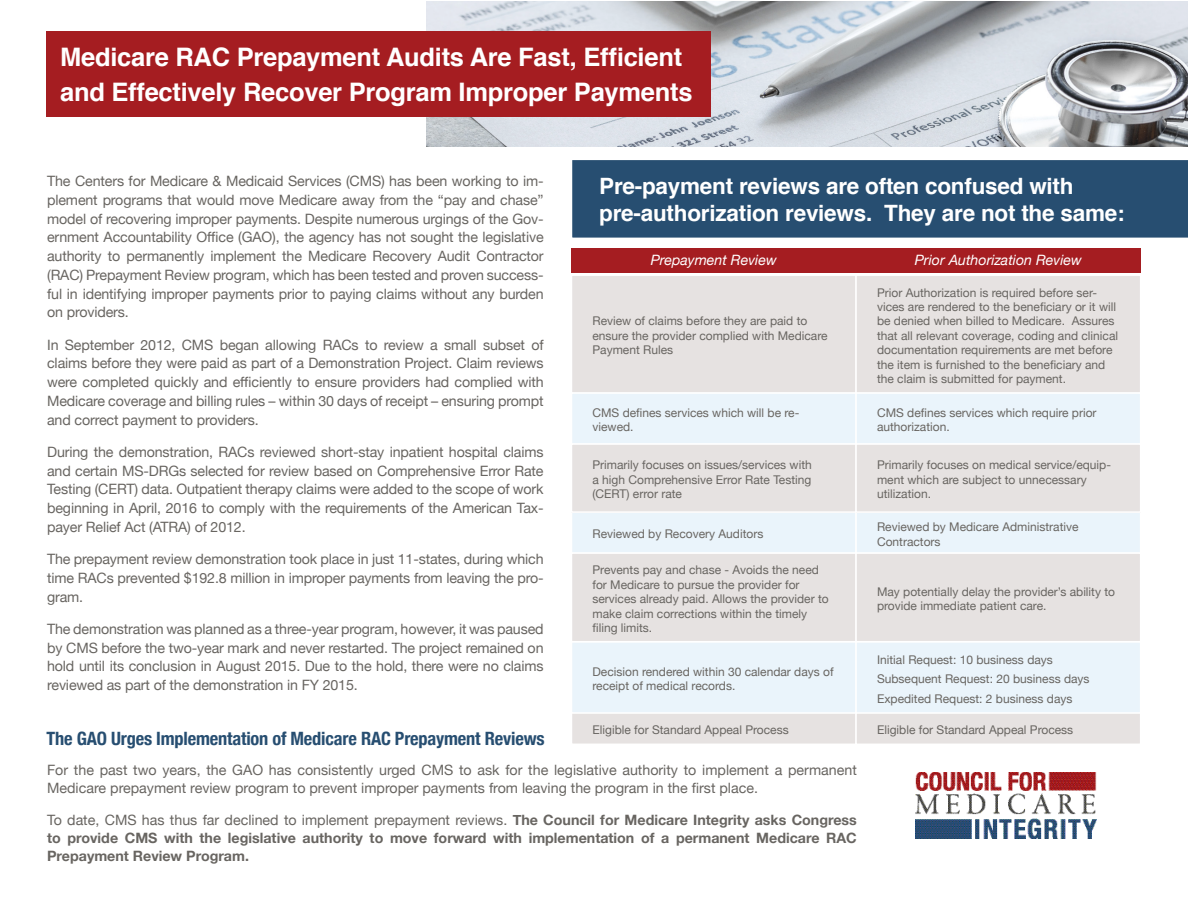
<style>
.page{position:relative;width:1188px;height:918px;background:#fff}
.page>*{position:absolute;margin:0;border:0;box-sizing:border-box;transform-origin:0 0}
.t1{font:700 25.5px/34.5px "Helvetica";letter-spacing:-.01em;color:#fff}
.t2{font:700 22.5px/27px "Helvetica";letter-spacing:-.01em;color:#fff}
.Body{font:700 condensed 18.3px "Helvetica Neue";letter-spacing:-.01em;color:#274e71}
.Body-2{font:14.25px/18.8px "Helvetica Neue";letter-spacing:-.01em;color:#686561;text-align:justify}
.Body-3{font:700 14.25px/18px "Helvetica Neue";color:#686561;text-align:justify}
.Chart_sub{font:italic 14.25px "Helvetica Neue";color:#fff}
.Chart_Items{font:12px/14.4px "Helvetica Neue";color:#686561}
.s1{font-weight:400}
</style>
<div class="page">
<img style="left:427px;top:1px;width:761px;height:146px">
<div style="left:47px;top:31px;width:664px;height:86px;background:#a51d21"></div>
<div style="left:572px;top:160px;width:616px;height:78px;background:#274e71"></div>
<img style="left:915px;top:772px;width:181px;height:66px">
<div style="left:571px;top:248px;width:285px;height:25px;background:#a51d21"></div>
<div style="left:571px;top:275px;width:285px;height:118px;background:#e6e2e1"></div>
<div style="left:571px;top:274px;width:286px;height:120px;border:2px solid #fff"></div>
<div style="left:571px;top:393px;width:285px;height:51px;background:#eaf4fb"></div>
<div style="left:571px;top:392px;width:286px;height:53px;border:2px solid #fff"></div>
<div style="left:571px;top:712px;width:285px;height:32px;background:#e6e2e1"></div>
<div style="left:571px;top:712px;width:286px;height:33px;border:2px solid #fff"></div>
<div style="left:571px;top:512px;width:285px;height:41px;background:#eaf4fb"></div>
<div style="left:571px;top:642px;width:285px;height:71px;background:#eaf4fb"></div>
<div style="left:571px;top:641px;width:286px;height:73px;border:2px solid #fff"></div>
<div style="left:571px;top:444px;width:285px;height:68px;background:#e6e2e1"></div>
<div style="left:571px;top:443px;width:286px;height:70px;border:2px solid #fff"></div>
<div style="left:571px;top:553px;width:285px;height:89px;background:#e6e2e1"></div>
<div style="left:571px;top:552px;width:286px;height:90px;border:2px solid #fff"></div>
<div style="left:856px;top:248px;width:285px;height:25px;background:#a51d21"></div>
<div style="left:856px;top:275px;width:285px;height:118px;background:#e6e2e1"></div>
<div style="left:855px;top:274px;width:286px;height:120px;border:2px solid #fff"></div>
<div style="left:856px;top:393px;width:285px;height:51px;background:#eaf4fb"></div>
<div style="left:855px;top:392px;width:286px;height:53px;border:2px solid #fff"></div>
<div style="left:856px;top:712px;width:285px;height:32px;background:#e6e2e1"></div>
<div style="left:855px;top:712px;width:286px;height:33px;border:2px solid #fff"></div>
<div style="left:856px;top:512px;width:285px;height:41px;background:#eaf4fb"></div>
<div style="left:855px;top:511px;width:286px;height:43px;border:2px solid #fff"></div>
<div style="left:856px;top:642px;width:285px;height:71px;background:#eaf4fb"></div>
<div style="left:855px;top:641px;width:286px;height:73px;border:2px solid #fff"></div>
<div style="left:856px;top:444px;width:285px;height:68px;background:#e6e2e1"></div>
<div style="left:855px;top:443px;width:286px;height:70px;border:2px solid #fff"></div>
<div style="left:856px;top:553px;width:285px;height:89px;background:#e6e2e1"></div>
<div style="left:855px;top:552px;width:286px;height:90px;border:2px solid #fff"></div>
<p class="t1" style="left:60px;top:40px;width:634px">Medicare RAC Prepayment Audits Are Fast, Efficient and Effectively Recover Program Improper Payments</p>
<p class="Body-2" style="left:47px;top:173px;width:498px">The Centers for Medicare &amp; Medicaid Services (CMS) has been working to im&shy;plement programs that would move Medicare away from the “pay and chase” model of recovering improper payments. Despite numerous urgings of the Gov&shy;ernment Accountability Office (GAO), the agency has not sought the legislative authority to permanently implement the Medicare Recovery Audit Contractor (RAC) Prepayment Review program, which has been tested and proven success&shy;ful in identifying improper payments prior to paying claims without any burden on providers.</p>
<p class="Body-2" style="left:47px;top:336px;width:498px">In September 2012, CMS began allowing RACs to review a small subset of claims before they were paid as part of a Demonstration Project. Claim reviews were completed quickly and efficiently to ensure providers had complied with Medicare coverage and billing rules – within 30 days of receipt – ensuring prompt and correct payment to providers.</p>
<p class="Body-2" style="left:47px;top:443px;width:498px">During the demonstration, RACs reviewed short-stay inpatient hospital claims and certain MS-DRGs selected for review based on Comprehensive Error Rate Testing (CERT) data. Outpatient therapy claims were added to the scope of work beginning in April, 2016 to comply with the requirements of the American Tax&shy;payer Relief Act (ATRA) of 2012.</p>
<p class="Body-2" style="left:47px;top:551px;width:498px">The prepayment review demonstration took place in just 11-states, during which time RACs prevented $192.8 million in improper payments from leaving the pro&shy;gram.</p>
<p class="Body-2" style="left:47px;top:620px;width:498px">The demonstration was planned as a three-year program, however, it was paused by CMS before the two-year mark and never restarted. The project remained on hold until its conclusion in August 2015. Due to the hold, there were no claims reviewed as part of the demonstration in FY 2015.</p>
<p class="Body" style="left:47px;top:724px;width:499px">The GAO Urges Implementation of Medicare RAC Prepayment Reviews</p>
<p class="t2" style="left:599px;top:173px;width:527px">Pre-payment reviews are often confused with pre-authorization reviews. They are not the same:</p>
<p class="Chart_sub" style="left:651px;top:250px;width:128px">Prepayment Review</p>
<p class="Chart_Items" style="left:592px;top:315px;width:237px">Review of claims before they are paid to ensure the provider complied with Medicare<br>Payment Rules</p>
<p class="Chart_Items" style="left:592px;top:406px;width:208px">CMS defines services which will be re&shy;viewed.</p>
<p class="Chart_Items" style="left:592px;top:459px;width:221px;text-align:justify">Primarily focuses on issues/services with a high Comprehensive Error Rate Testing (CERT) error rate</p>
<p class="Chart_Items" style="left:592px;top:528px;width:172px">Reviewed by Recovery Auditors</p>
<p class="Chart_Items" style="left:592px;top:564px;width:238px">Prevents pay and chase - Avoids the need for Medicare to pursue the provider for services already paid. Allows the provider to make claim corrections within the timely filing limits.</p>
<p class="Chart_Items" style="left:592px;top:665px;width:243px">Decision rendered within 30 calendar days of receipt of medical records.</p>
<p class="Chart_Items" style="left:592px;top:723px;width:198px">Eligible for Standard Appeal Process</p>
<p class="Chart_sub" style="left:915px;top:250px;width:169px">Prior Authorization Review</p>
<p class="Chart_Items" style="left:877px;top:286px;width:243px">Prior Authorization is required before ser&shy;vices are rendered to the beneficiary or it will be denied when billed to Medicare. Assures that all relevant coverage, coding and clinical documentation requirements are met before the item is furnished to the beneficiary and the claim is submitted for payment.</p>
<p class="Chart_Items" style="left:877px;top:406px;width:221px">CMS defines services which require prior authorization.</p>
<p class="Chart_Items" style="left:877px;top:459px;width:236px">Primarily focuses on medical service/equip&shy;ment which are subject to unnecessary utilization.</p>
<p class="Chart_Items" style="left:877px;top:520px;width:203px">Reviewed by Medicare Administrative<br>Contractors</p>
<p class="Chart_Items" style="left:877px;top:585px;width:240px">May potentially delay the provider’s ability to provide immediate patient care.</p>
<p class="Chart_Items" style="left:877px;top:650px;width:214px;line-height:19.5px">Initial Request: 10 business days<br>Subsequent Request: 20 business days<br>Expedited Request: 2 business days</p>
<p class="Chart_Items" style="left:877px;top:723px;width:198px">Eligible for Standard Appeal Process</p>
<p class="Body-2" style="left:47px;top:761px;width:811px">For the past two years, the GAO has consistently urged CMS to ask for the legislative authority to implement a permanent<br>Medicare prepayment review program to prevent improper payments from leaving the program in the first place.</p>
<p class="Body-3" style="left:47px;top:811px;width:811px"><span class="s1">To date, CMS has thus far declined to implement prepayment reviews.</span> The Council for Medicare Integrity asks Congress to provide CMS with the legislative authority to move forward with implementation of a permanent Medicare RAC Prepayment Review Program.</p>
</div>
